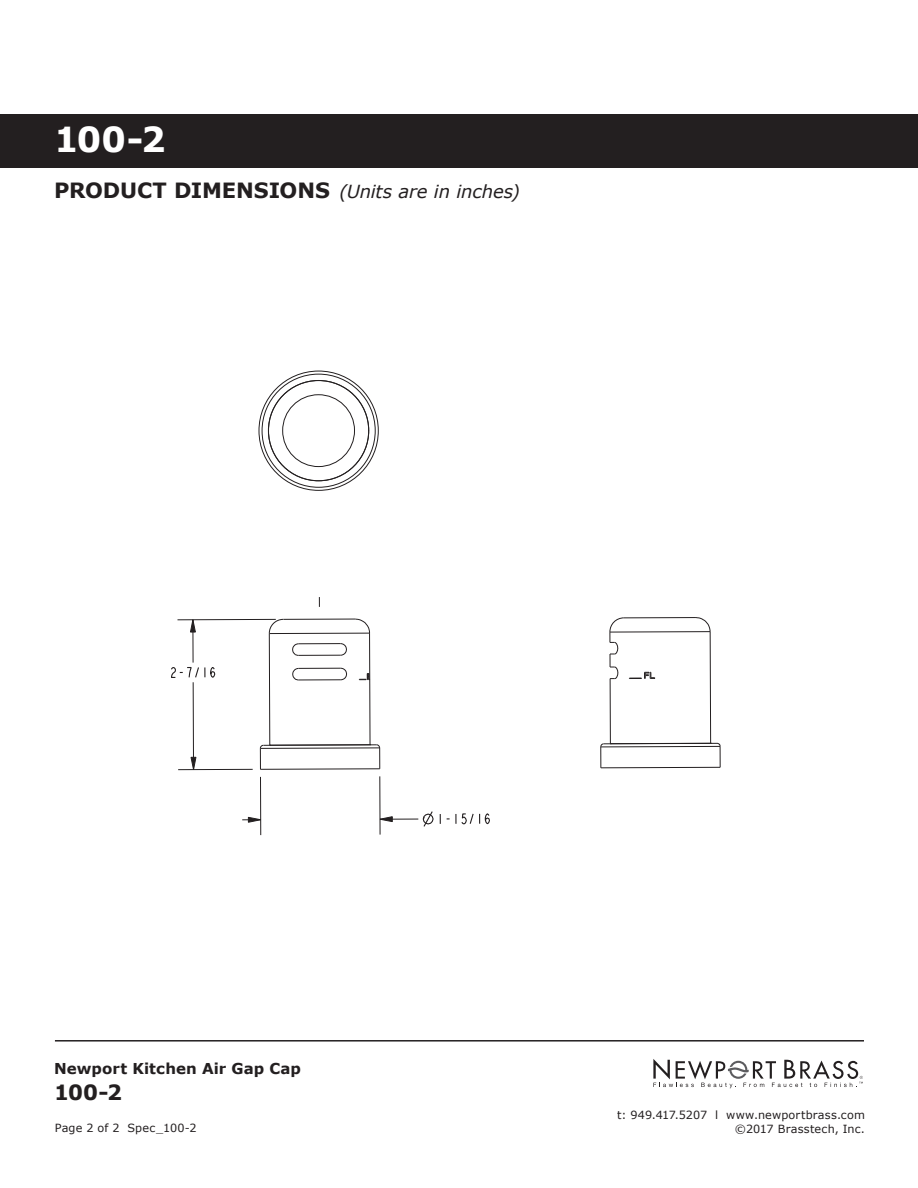
<style>
.page{position:relative;width:918px;height:1188px;background:#fff}
.page>*{position:absolute;margin:0;border:0;box-sizing:border-box;transform-origin:0 0}
.t1{font:700 34.5px "Verdana";color:#fff}
.t2{font:700 21px "Verdana";color:#231f20}
.t3{font:italic 18px "Verdana";letter-spacing:-.01em;color:#231f20}
.t4{font:700 15px "Verdana";letter-spacing:.005em;color:#231f20}
.t5{font:11.25px "Verdana";letter-spacing:.015em;color:#231f20}
.s1{font-weight:700;font-style:normal;font-size:21px}
</style>
<div class="page">
<svg style="left:653px;top:1059px;width:210px;height:29px"></svg>
<hr style="left:55px;top:1040px;width:809px;height:2px;background:#231f20">
<div style="left:0;top:114px;width:918px;height:54px;background:#231f20"></div>
<svg style="left:422px;top:811px;width:12px;height:16px"></svg>
<svg style="left:447px;top:813px;width:43px;height:12px"></svg>
<svg style="left:379px;top:816px;width:14px;height:6px"></svg>
<svg style="left:171px;top:667px;width:45px;height:11px"></svg>
<svg style="left:190px;top:620px;width:6px;height:13px"></svg>
<svg style="left:190px;top:757px;width:7px;height:12px"></svg>
<hr style="left:193px;top:620px;width:1px;height:43px;background:#231f20">
<hr style="left:193px;top:682px;width:1px;height:88px;background:#231f20">
<svg style="left:242px;top:817px;width:18px;height:6px"></svg>
<hr style="left:380px;top:819px;width:38px;height:1px;background:#231f20">
<hr style="left:178px;top:769px;width:75px;height:1px;background:#231f20">
<hr style="left:260px;top:777px;width:1px;height:58px;background:#231f20">
<hr style="left:380px;top:776px;width:1px;height:59px;background:#231f20">
<hr style="left:178px;top:619px;width:98px;height:1px;background:#231f20">
<svg style="left:260px;top:618px;width:120px;height:152px"></svg>
<div style="left:282px;top:394px;width:73px;height:73px;border:1px solid #231f20;border-radius:50%"></div>
<svg style="left:600px;top:617px;width:121px;height:151px"></svg>
<h1 class="t1" style="left:54px;top:115px;width:113px">100-2</h1>
<h3 class="t3" style="left:54px;top:179px;width:467px"><span class="s1">PRODUCT DIMENSIONS</span> (Units are in inches)</h3>
<h3 class="t4" style="left:54px;top:1058px;width:249px">Newport Kitchen Air Gap Cap</h3>
<h2 class="t2" style="left:54px;top:1077px;width:70px">100-2</h2>
<p class="t5" style="left:617px;top:1108px;width:249px">t: 949.417.5207 l www.newportbrass.com</p>
<p class="t5" style="left:55px;top:1120px;width:143px">Page 2 of 2 Spec_100-2</p>
<p class="t5" style="left:735px;top:1121px;width:132px">©2017 Brasstech, Inc.</p>
</div>
